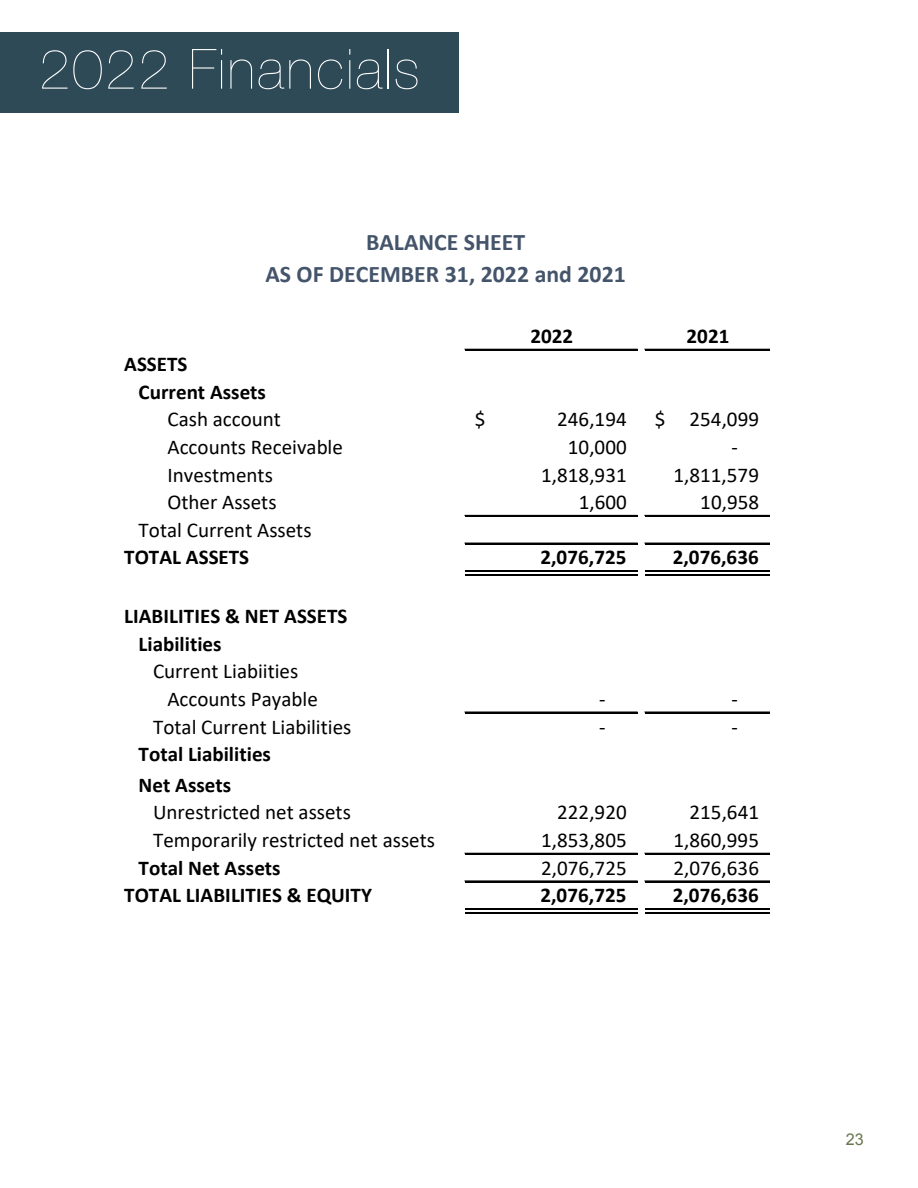
<style>
.page{position:relative;width:918px;height:1188px;background:#fff}
.page>*{position:absolute;margin:0;border:0;box-sizing:border-box;transform-origin:0 0}
.t1{font:200 55.5px "Helvetica Neue";letter-spacing:.04em;color:#fff}
.t2{font:700 23.85px/32.1px "Calibri";color:#44546a;text-align:center}
.t3{font:21px/27.3px "Calibri";color:#000}
.t4{font:700 21px/30.9px "Calibri";letter-spacing:.005em;color:#000}
.t5{font:16.2px "Arial";color:#69774d}
.s1{font-weight:700}
</style>
<div class="page">
<div style="left:0;top:32px;width:459px;height:81px;background:#2e4a57"></div>
<hr style="left:465px;top:349px;width:172px;height:2px;background:#000">
<hr style="left:465px;top:515px;width:172px;height:2px;background:#000">
<hr style="left:465px;top:543px;width:172px;height:2px;background:#000">
<hr style="left:465px;top:570px;width:172px;height:2px;background:#000">
<hr style="left:465px;top:574px;width:172px;height:2px;background:#000">
<hr style="left:465px;top:712px;width:172px;height:2px;background:#000">
<hr style="left:465px;top:853px;width:172px;height:2px;background:#000">
<hr style="left:465px;top:881px;width:172px;height:2px;background:#000">
<hr style="left:465px;top:908px;width:172px;height:2px;background:#000">
<hr style="left:465px;top:912px;width:172px;height:2px;background:#000">
<hr style="left:645px;top:349px;width:125px;height:2px;background:#000">
<hr style="left:645px;top:515px;width:125px;height:2px;background:#000">
<hr style="left:645px;top:543px;width:125px;height:2px;background:#000">
<hr style="left:645px;top:570px;width:125px;height:2px;background:#000">
<hr style="left:645px;top:574px;width:125px;height:2px;background:#000">
<hr style="left:645px;top:712px;width:125px;height:2px;background:#000">
<hr style="left:645px;top:853px;width:125px;height:2px;background:#000">
<hr style="left:645px;top:881px;width:125px;height:2px;background:#000">
<hr style="left:645px;top:908px;width:125px;height:2px;background:#000">
<hr style="left:645px;top:912px;width:125px;height:2px;background:#000">
<p class="t1" style="left:39px;top:26px;width:382px">2022 Financials</p>
<p class="t2" style="left:266px;top:226px;width:362px">BALANCE SHEET<br>AS OF DECEMBER 31, 2022 and 2021</p>
<p class="t4" style="left:530px;top:320px;width:44px">2022</p>
<p class="t4" style="left:687px;top:320px;width:44px">2021</p>
<p class="t4" style="left:124px;top:348px;width:65px">ASSETS</p>
<p class="t4" style="left:139px;top:376px;width:129px">Current Assets</p>
<p class="t3" style="left:168px;top:405px;width:115px">Cash account</p>
<p class="t3" style="left:475px;top:405px;width:12px">$</p>
<p class="t3" style="left:557px;top:405px;width:71px">246,194</p>
<p class="t3" style="left:655px;top:405px;width:106px">$ 254,099</p>
<p class="t3" style="left:168px;top:433px;width:177px">Accounts Receivable</p>
<p class="t3" style="left:568px;top:433px;width:60px">10,000</p>
<p class="t3" style="left:731px;top:433px;width:8px">-</p>
<p class="t3" style="left:168px;top:460px;width:107px">Investments</p>
<p class="t3" style="left:541px;top:460px;width:87px">1,818,931</p>
<p class="t3" style="left:673px;top:460px;width:87px">1,811,579</p>
<p class="t3" style="left:168px;top:488px;width:111px">Other Assets</p>
<p class="t3" style="left:579px;top:488px;width:50px">1,600</p>
<p class="t3" style="left:700px;top:488px;width:60px">10,958</p>
<p class="t3" style="left:124px;top:516px;width:189px;text-indent:14px">Total Current Assets<br><span class="s1">TOTAL ASSETS</span></p>
<p class="t4" style="left:540px;top:542px;width:88px">2,076,725</p>
<p class="t4" style="left:673px;top:542px;width:88px">2,076,636</p>
<p class="t4" style="left:124px;top:600px;width:225px">LIABILITIES &amp; NET ASSETS</p>
<p class="t4" style="left:139px;top:628px;width:84px">Liabilities</p>
<p class="t3" style="left:153px;top:657px;width:147px">Current Liabiities</p>
<p class="t3" style="left:167px;top:685px;width:152px">Accounts Payable</p>
<p class="t3" style="left:599px;top:685px;width:8px">-</p>
<p class="t3" style="left:731px;top:685px;width:8px">-</p>
<p class="t3" style="left:153px;top:712px;width:200px">Total Current Liabilities</p>
<p class="t3" style="left:599px;top:712px;width:8px">-</p>
<p class="t3" style="left:731px;top:712px;width:8px">-</p>
<p class="t4" style="left:139px;top:738px;width:134px">Total Liabilities<br>Net Assets</p>
<p class="t3" style="left:153px;top:798px;width:199px">Unrestricted net assets</p>
<p class="t3" style="left:557px;top:798px;width:71px">222,920</p>
<p class="t3" style="left:690px;top:798px;width:71px">215,641</p>
<p class="t3" style="left:153px;top:826px;width:284px">Temporarily restricted net assets</p>
<p class="t3" style="left:541px;top:826px;width:87px">1,853,805</p>
<p class="t3" style="left:673px;top:826px;width:87px">1,860,995</p>
<p class="t4" style="left:139px;top:852px;width:143px">Total Net Assets</p>
<p class="t3" style="left:541px;top:854px;width:87px">2,076,725</p>
<p class="t3" style="left:673px;top:854px;width:87px">2,076,636</p>
<p class="t4" style="left:124px;top:879px;width:249px">TOTAL LIABILITIES &amp; EQUITY</p>
<p class="t4" style="left:540px;top:879px;width:88px">2,076,725</p>
<p class="t4" style="left:673px;top:879px;width:88px">2,076,636</p>
<p class="t5" style="left:846px;top:1129px;width:20px">23</p>
</div>
